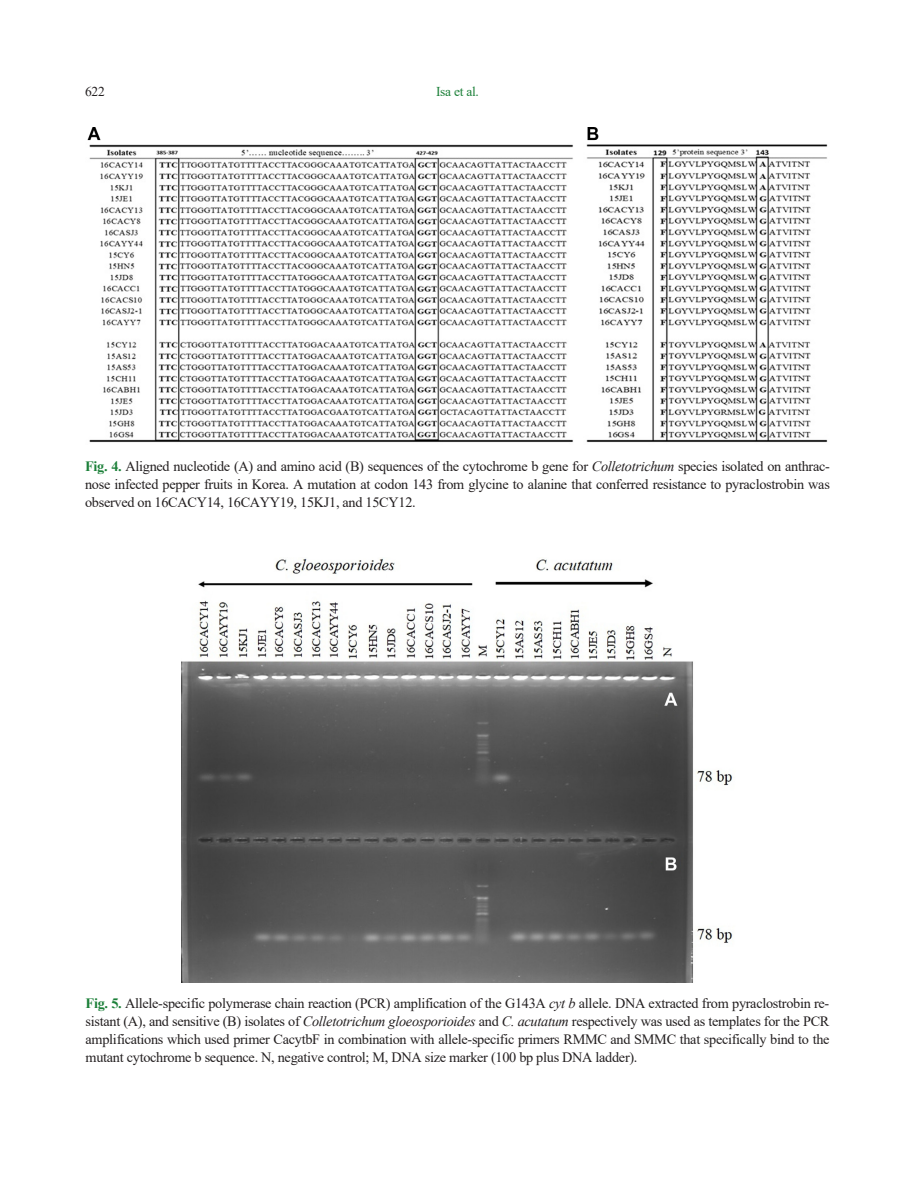
<style>
.page{position:relative;width:915px;height:1191px;background:#fff}
.page>*{position:absolute;margin:0;border:0;box-sizing:border-box;transform-origin:0 0}
.그림표설명{font:14.25px/18px "Times New Roman";letter-spacing:-.02em;color:#231f20;text-align:justify}
.t1{font:13.5px "Times New Roman";letter-spacing:-.02em;color:#1c8039}
.t2{font:13.5px "Times New Roman";color:#231f20}
.s1{font-weight:700;color:#1c8039}
.s2{font-style:italic}
</style>
<div class="page">
<img style="left:87px;top:128px;width:741px;height:315px">
<img style="left:182px;top:558px;width:551px;height:424px">
<p class="t2" style="left:85px;top:82px;width:21px">622</p>
<p class="t1" style="left:436px;top:82px;width:44px">Isa et al.</p>
<p class="그림표설명" style="left:85px;top:457px;width:746px"><span class="s1">Fig. 4.</span> Aligned nucleotide (A) and amino acid (B) sequences of the cytochrome b gene for <span class="s2">Colletotrichum</span> species isolated on anthrac&shy;nose infected pepper fruits in Korea. A mutation at codon 143 from glycine to alanine that conferred resistance to pyraclostrobin was observed on 16CACY14, 16CAYY19, 15KJ1, and 15CY12.</p>
<p class="그림표설명" style="left:86px;top:994px;width:745px"><span class="s1">Fig. 5.</span> Allele-specific polymerase chain reaction (PCR) amplification of the G143A <span class="s2">cyt b</span> allele. DNA extracted from pyraclostrobin re&shy;sistant (A), and sensitive (B) isolates of <span class="s2">Colletotrichum gloeosporioides</span> and <span class="s2">C. acutatum</span> respectively was used as templates for the PCR amplifications which used primer CacytbF in combination with allele-specific primers RMMC and SMMC that specifically bind to the mutant cytochrome b sequence. N, negative control; M, DNA size marker (100 bp plus DNA ladder).</p>
</div>
